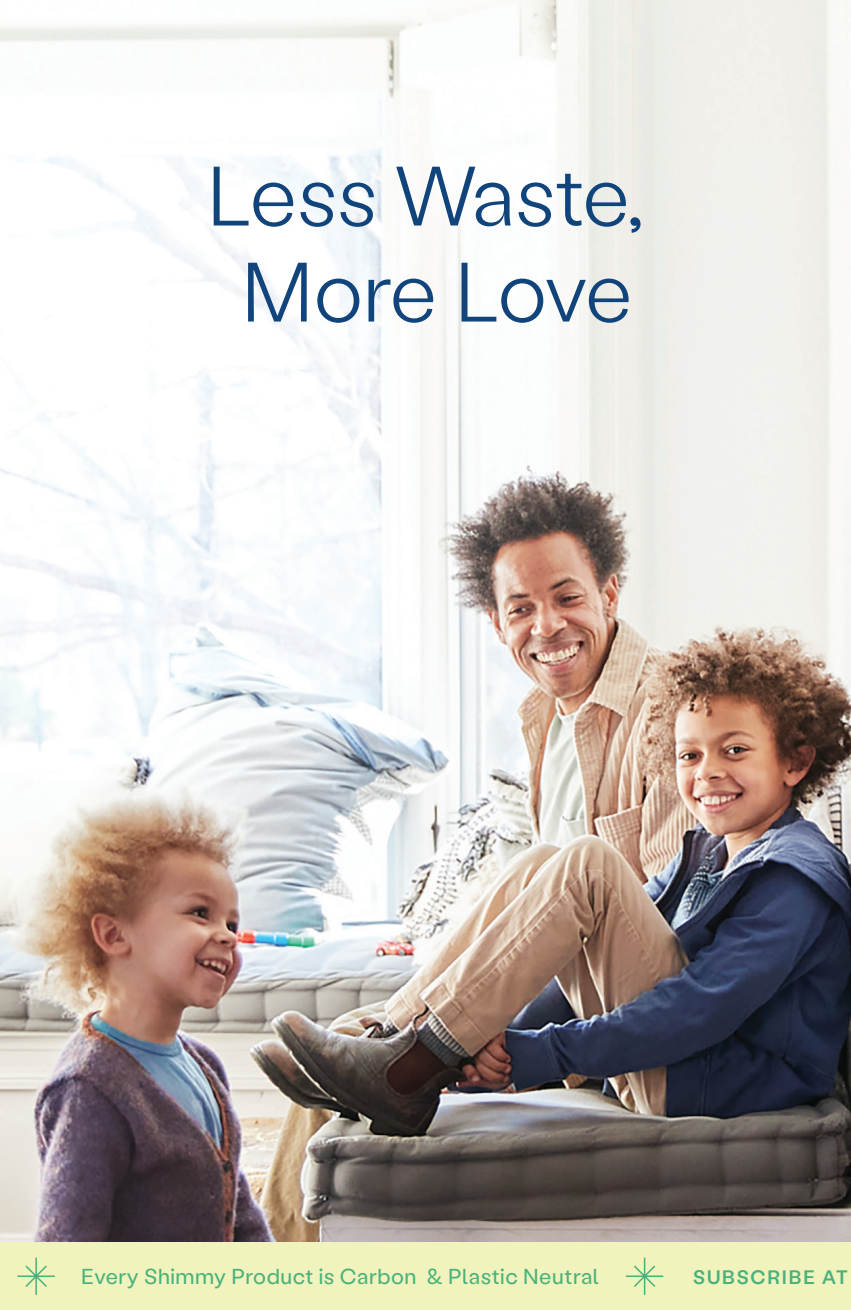
<style>
.page{position:relative;width:851px;height:1310px;background:#fff}
.page>*{position:absolute;margin:0;border:0;box-sizing:border-box;transform-origin:0 0}
.t1{font:300 84px/96px "Labil Grotesk Simple";letter-spacing:-.025em;color:#10447a;text-align:center}
.t2{font:21.6px "Labil Grotesk Simple";letter-spacing:.025em;color:#4ab17d}
.t3{font:500 19.5px "Labil Grotesk Simple";letter-spacing:.09em;color:#4ab17d}
</style>
<div class="page">
<img style="left:0;top:0;width:850px;height:1242px">
<div style="left:0;top:1242px;width:850px;height:68px;background:#f1f3bc"></div>
<svg style="left:626px;top:1257px;width:38px;height:38px"></svg>
<svg style="left:17px;top:1257px;width:38px;height:38px"></svg>
<p class="t1" style="left:207px;top:145px;width:439px">Less Waste,<br>More Love</p>
<p class="t2" style="left:81px;top:1262px;width:519px">Every Shimmy Product is Carbon &amp; Plastic Neutral</p>
<p class="t3" style="left:693px;top:1264px;width:156px">SUBSCRIBE AT</p>
</div>
